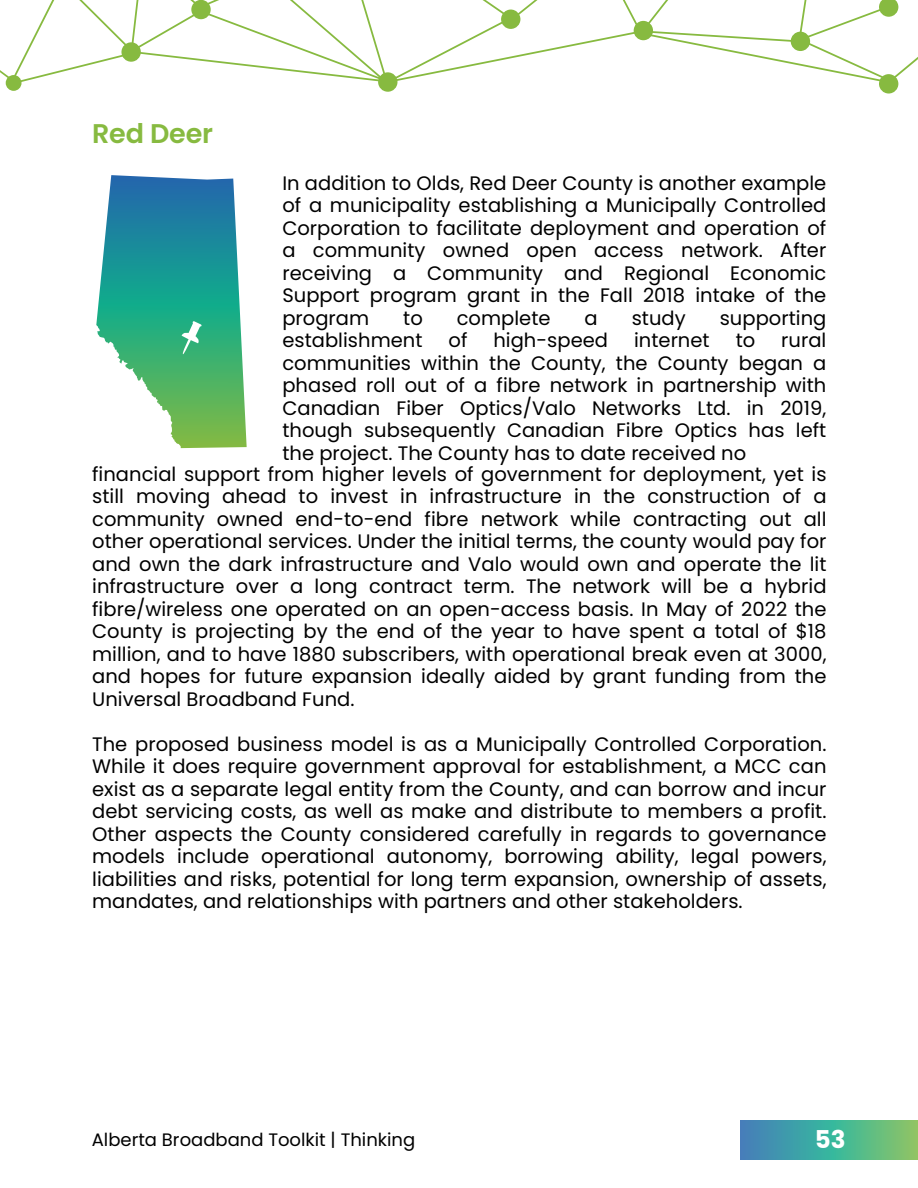
<style>
.page{position:relative;width:918px;height:1188px;background:#fff}
.page>*{position:absolute;margin:0;border:0;box-sizing:border-box;transform-origin:0 0}
.t1{font:600 27px "Poppins";letter-spacing:-.005em;color:#87ba40}
.t2{font:700 24.6px "Poppins";color:#fff}
.t3{font:19.5px/22.5px "Poppins";color:#000;text-align:justify}
.t4{font:18px "Poppins";color:#000}
</style>
<div class="page">
<svg style="left:96px;top:175px;width:151px;height:273px"></svg>
<svg style="left:6px;top:75px;width:16px;height:16px"></svg>
<div style="left:879px;top:74px;width:19px;height:20px;background:#87ba40;border-radius:50%"></div>
<svg style="left:0;top:0;width:918px;height:85px"></svg>
<div style="left:791px;top:32px;width:19px;height:19px;background:#87ba40;border-radius:50%"></div>
<div style="left:378px;top:72px;width:19px;height:20px;background:#87ba40;border-radius:50%"></div>
<div style="left:191px;top:0;width:20px;height:19px;background:#87ba40;border-radius:50%"></div>
<div style="left:121px;top:42px;width:20px;height:20px;background:#87ba40;border-radius:50%"></div>
<svg style="left:741px;top:1120px;width:177px;height:40px;background:#50ab96"></svg>
<p class="t1" style="left:92px;top:115px;width:122px">Red Deer</p>
<p class="t3" style="left:282px;top:171px;width:546px">In addition to Olds, Red Deer County is another example of a municipality establishing a Municipally Controlled Corporation to facilitate deployment and operation of a community owned open access network. After receiving a Community and Regional Economic Support program grant in the Fall 2018 intake of the program</p>
<p class="t3" style="left:403px;top:306px;width:21px">to</p>
<p class="t3" style="left:457px;top:306px;width:95px">complete</p>
<p class="t3" style="left:585px;top:306px;width:15px">a</p>
<p class="t3" style="left:632px;top:306px;width:56px">study</p>
<p class="t3" style="left:720px;top:306px;width:108px">supporting</p>
<p class="t3" style="left:282px;top:329px;width:142px">establishment</p>
<p class="t3" style="left:449px;top:329px;width:20px">of</p>
<p class="t3" style="left:493px;top:329px;width:116px">high-speed</p>
<p class="t3" style="left:634px;top:329px;width:77px">internet</p>
<p class="t3" style="left:736px;top:329px;width:21px">to</p>
<p class="t3" style="left:282px;top:329px;width:546px;text-indent:499px">rural communities within the County, the County began a phased roll out of a fibre network in partnership with Canadian Fiber Optics/Valo Networks Ltd. in 2019, though subsequently Canadian Fibre Optics has left the project. The County has to date received no</p>
<p class="t3" style="left:92px;top:463px;width:736px">financial support from higher levels of government for deployment, yet is still moving ahead to invest in infrastructure in the construction of a community owned end-to-end fibre network while contracting out all other operational services. Under the initial terms, the county would pay for and own the dark infrastructure and Valo would own and operate the lit infrastructure over a long contract term. The network will be a hybrid fibre/wireless one operated on an open-access basis. In May of 2022 the County is projecting by the end of the year to have spent a total of $18 million, and to have 1880 subscribers, with operational break even at 3000, and hopes for future expansion ideally aided by grant funding from the Universal Broadband Fund.</p>
<p class="t3" style="left:92px;top:733px;width:736px">The proposed business model is as a Municipally Controlled Corporation.<br>While it does require government approval for establishment, a MCC can exist as a separate legal entity from the County, and can borrow and incur debt servicing costs, as well as make and distribute to members a profit.<br>Other aspects the County considered carefully in regards to governance models include operational autonomy, borrowing ability, legal powers, liabilities and risks, potential for long term expansion, ownership of assets, mandates, and relationships with partners and other stakeholders.</p>
<p class="t4" style="left:92px;top:1127px;width:325px">Alberta Broadband Toolkit | Thinking</p>
<p class="t2" style="left:815px;top:1122px;width:32px">53</p>
</div>
